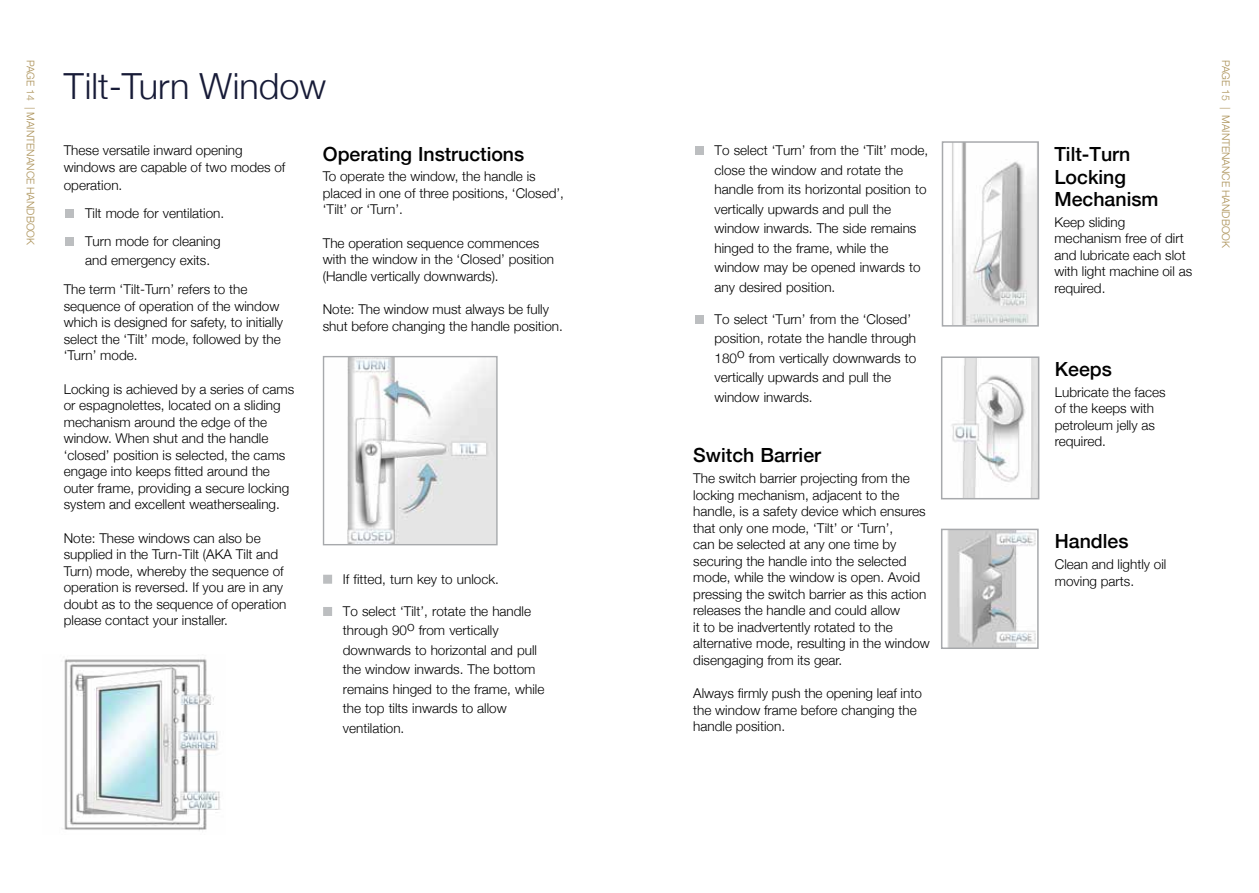
<style>
.page{position:relative;width:1259px;height:893px;background:#fff}
.page>*{position:absolute;margin:0;border:0;box-sizing:border-box;transform-origin:0 0}
.t1{font:300 36px "Helvetica Neue";color:#171b37}
.t2{font:500 19.5px/22.5px "Helvetica Neue";color:#000}
.t3{font:300 13.5px/16.5px "Helvetica Neue";color:#000}
.t4{font:300 10.5px "Helvetica Neue";color:#ab9157}
</style>
<div class="page">
<div style="left:65px;top:209px;width:9px;height:9px;background:#bcbec0"></div>
<div style="left:65px;top:237px;width:9px;height:9px;background:#bcbec0"></div>
<div style="left:323px;top:575px;width:9px;height:9px;background:#bcbec0"></div>
<div style="left:323px;top:607px;width:9px;height:9px;background:#bcbec0"></div>
<img style="left:64px;top:659px;width:157px;height:172px">
<img style="left:347px;top:358px;width:148px;height:185px">
<div style="left:323px;top:356px;width:174px;height:189px;border:1px solid #a7a9ac"></div>
<img style="left:952px;top:144px;width:84px;height:180px">
<div style="left:941px;top:141px;width:98px;height:186px;border:2px solid #a7a9ac"></div>
<img style="left:947px;top:532px;width:88px;height:114px">
<div style="left:941px;top:529px;width:97px;height:120px;border:2px solid #a7a9ac"></div>
<img style="left:951px;top:359px;width:85px;height:137px">
<div style="left:941px;top:356px;width:98px;height:143px;border:2px solid #a7a9ac"></div>
<div style="left:695px;top:146px;width:9px;height:9px;background:#bcbec0"></div>
<div style="left:695px;top:315px;width:9px;height:9px;background:#bcbec0"></div>
<p class="t4" style="left:39px;top:60px;width:187px;rotate:90deg">PAGE 14 | MAINTENANCE HANDBOOK</p>
<h1 class="t1" style="left:64px;top:57px;width:264px">Tilt-Turn Window</h1>
<p class="t3" style="left:64px;top:141px;width:223px">These versatile inward opening windows are capable of two modes of</p>
<p class="t3" style="left:85px;top:170px;width:141px;line-height:28px;text-indent:-21px">operation.<br>Tilt mode for ventilation.<br>Turn mode for cleaning</p>
<p class="t3" style="left:64px;top:245px;width:185px;line-height:29.2px;text-indent:21px">and emergency exits.<br>The term ‘Tilt-Turn’ refers to the</p>
<p class="t3" style="left:64px;top:297px;width:221px">sequence of operation of the window which is designed for safety, to initially select the ‘Tilt’ mode, followed by the ‘Turn’ mode.</p>
<p class="t3" style="left:64px;top:380px;width:232px">Locking is achieved by a series of cams or espagnolettes, located on a sliding mechanism around the edge of the window. When shut and the handle ‘closed’ position is selected, the cams engage into keeps fitted around the outer frame, providing a secure locking system and excellent weathersealing.</p>
<p class="t3" style="left:64px;top:529px;width:224px">Note: These windows can also be supplied in the Turn-Tilt (AKA Tilt and Turn) mode, whereby the sequence of operation is reversed. If you are in any doubt as to the sequence of operation please contact your installer.</p>
<h2 class="t2" style="left:323px;top:141px;width:203px">Operating Instructions</h2>
<p class="t3" style="left:323px;top:167px;width:243px">To operate the window, the handle is placed in one of three positions, ‘Closed’, ‘Tilt’ or ‘Turn’.</p>
<p class="t3" style="left:323px;top:234px;width:233px">The operation sequence commences with the window in the ‘Closed’ position (Handle vertically downwards).</p>
<p class="t3" style="left:323px;top:300px;width:242px">Note: The window must always be fully shut before changing the handle position.</p>
<p class="t3" style="left:343px;top:570px;width:157px">If fitted, turn key to unlock.</p>
<p class="t3" style="left:343px;top:600px;width:203px;line-height:19.5px">To select ‘Tilt’, rotate the handle through 90o from vertically downwards to horizontal and pull the window inwards. The bottom remains hinged to the frame, while the top tilts inwards to allow ventilation.</p>
<p class="t3" style="left:714px;top:140px;width:215px;line-height:19.5px">To select ‘Turn’ from the ‘Tilt’ mode, close the window and rotate the handle from its horizontal position to vertically upwards and pull the window inwards. The side remains hinged to the frame, while the window may be opened inwards to any desired position.</p>
<p class="t3" style="left:714px;top:308px;width:203px;line-height:19.5px">To select ‘Turn’ from the ‘Closed’ position, rotate the handle through<br>180o from vertically downwards to vertically upwards and pull the window inwards.</p>
<h2 class="t2" style="left:693px;top:443px;width:129px">Switch Barrier</h2>
<p class="t3" style="left:693px;top:469px;width:238px">The switch barrier projecting from the locking mechanism, adjacent to the handle, is a safety device which ensures that only one mode, ‘Tilt’ or ‘Turn’,<br>can be selected at any one time by securing the handle into the selected mode, while the window is open. Avoid pressing the switch barrier as this action releases the handle and could allow<br>it to be inadvertently rotated to the alternative mode, resulting in the window disengaging from its gear.</p>
<p class="t3" style="left:693px;top:684px;width:230px">Always firmly push the opening leaf into the window frame before changing the handle position.</p>
<h2 class="t2" style="left:1054px;top:141px;width:106px">Tilt-Turn<br>Locking<br>Mechanism</h2>
<p class="t3" style="left:1054px;top:213px;width:139px">Keep sliding mechanism free of dirt and lubricate each slot with light machine oil as required.</p>
<h2 class="t2" style="left:1054px;top:356px;width:59px">Keeps</h2>
<p class="t3" style="left:1054px;top:383px;width:112px">Lubricate the faces of the keeps with petroleum jelly as required.</p>
<p class="t4" style="left:1234px;top:60px;width:190px;rotate:90deg">PAGE 15 | MAINTENANCE HANDBOOK</p>
<h2 class="t2" style="left:1054px;top:529px;width:75px">Handles</h2>
<p class="t3" style="left:1054px;top:555px;width:113px">Clean and lightly oil moving parts.</p>
</div>
